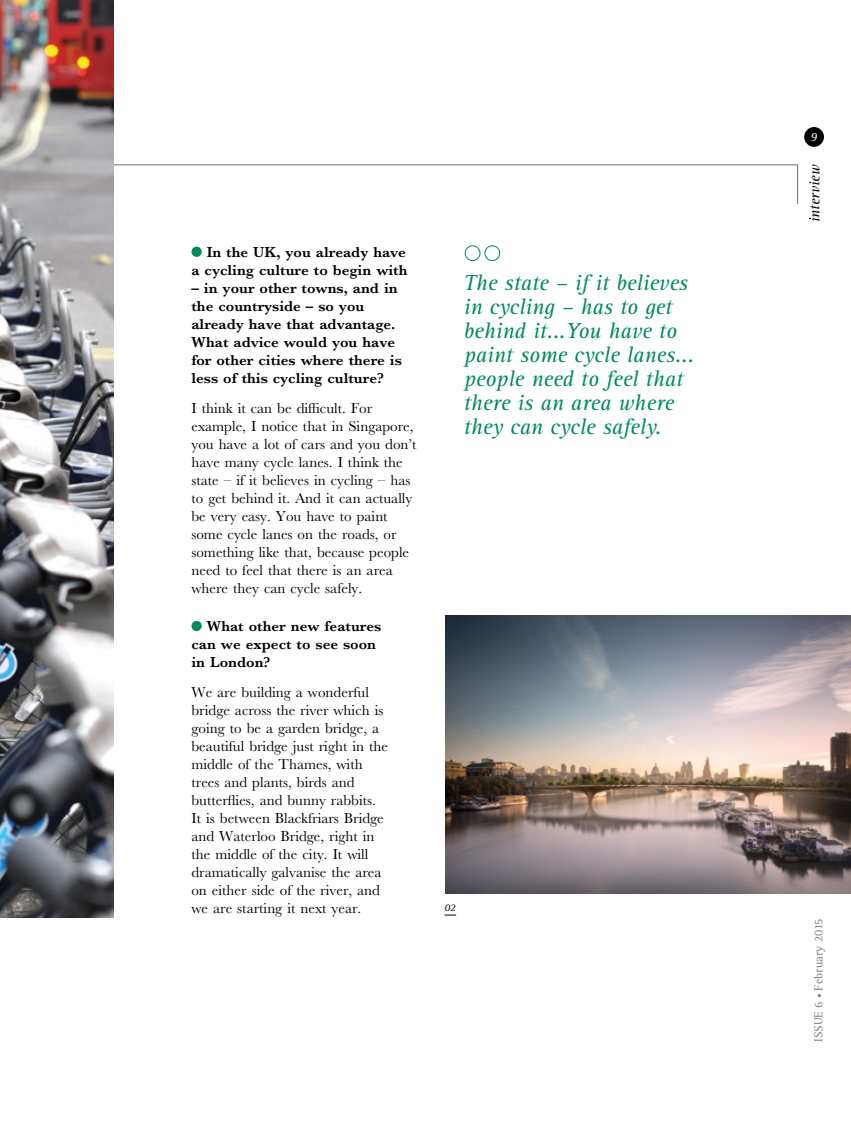
<style>
.page{position:relative;width:851px;height:1127px;background:#fff}
.page>*{position:absolute;margin:0;border:0;box-sizing:border-box;transform-origin:0 0}
.t1{font:italic 22.5px/24px "Rotis Serif";color:#008a5e}
.t2{font:15px/18px "M Baskerville";color:#000}
.t3{font:600 15px/18px "M Baskerville";color:#000}
.t4{font:italic 15px "Rotis Serif";color:#000}
.t5{font:italic 12.75px "Rotis Serif";color:#fff}
.t6{font:12px "Rotis Serif";color:#808285}
.t7{font:italic 10.5px "Rotis Serif";color:#000}
.s1{font-size:9px}
</style>
<div class="page">
<hr style="left:0;top:165px;width:797px;height:1px;background:#6d6e71">
<hr style="left:797px;top:165px;width:1px;height:39px;background:#6d6e71">
<div style="left:804px;top:127px;width:19px;height:20px;background:#000;border-radius:50%"></div>
<img style="left:0;top:0;width:114px;height:917px">
<div style="left:465px;top:246px;width:15px;height:15px;border:1px solid #008a5e;border-radius:50%"></div>
<div style="left:484px;top:246px;width:16px;height:15px;border:1px solid #008a5e;border-radius:50%"></div>
<div style="left:191px;top:247px;width:11px;height:10px;background:#008a5e;border-radius:50%"></div>
<svg style="left:444px;top:915px;width:12px;height:1px"></svg>
<div style="left:191px;top:621px;width:11px;height:10px;background:#008a5e;border-radius:50%"></div>
<img style="left:445px;top:615px;width:405px;height:278px">
<p class="t3" style="left:191px;top:243px;width:217px;text-align:right">In the UK, you already have<br>a cycling culture to begin with</p>
<p class="t3" style="left:191px;top:279px;width:212px">– in your other towns, and in the countryside – so you already have that advantage.<br>What advice would you have for other cities where there is less of this cycling culture?</p>
<p class="t2" style="left:191px;top:399px;width:226px">I think it can be difficult. For example, I notice that in Singapore, you have a lot of cars and you don’t have many cycle lanes. I think the state – if it believes in cycling – has to get behind it. And it can actually be very easy. You have to paint some cycle lanes on the roads, or something like that, because people need to feel that there is an area where they can cycle safely.</p>
<p class="t3" style="left:191px;top:617px;width:191px;text-indent:15px">What other new features can we expect to see soon in London?</p>
<p class="t2" style="left:191px;top:683px;width:198px">We are building a wonderful bridge across the river which is going to be a garden bridge, a beautiful bridge just right in the middle of the Thames, with trees and plants, birds and butterflies, and bunny rabbits.<br>It is between Blackfriars Bridge and Waterloo Bridge, right in the middle of the city. It will dramatically galvanise the area on either side of the river, and we are starting it next year.</p>
<h1 class="t1" style="left:463px;top:272px;width:232px">The state – if it believes in cycling – has to get behind it...You have to paint some cycle lanes... people need to feel that there is an area where they can cycle safely.</h1>
<p class="t7" style="left:444px;top:901px;width:13px">02</p>
<p class="t5" style="left:810px;top:130px;width:9px">9</p>
<p class="t4" style="left:805px;top:222px;width:59px;rotate:-90deg">interview</p>
<p class="t6" style="left:811px;top:1042px;width:124px;rotate:-90deg">Issue 6 <span class="s1">•</span> February 2015</p>
</div>
